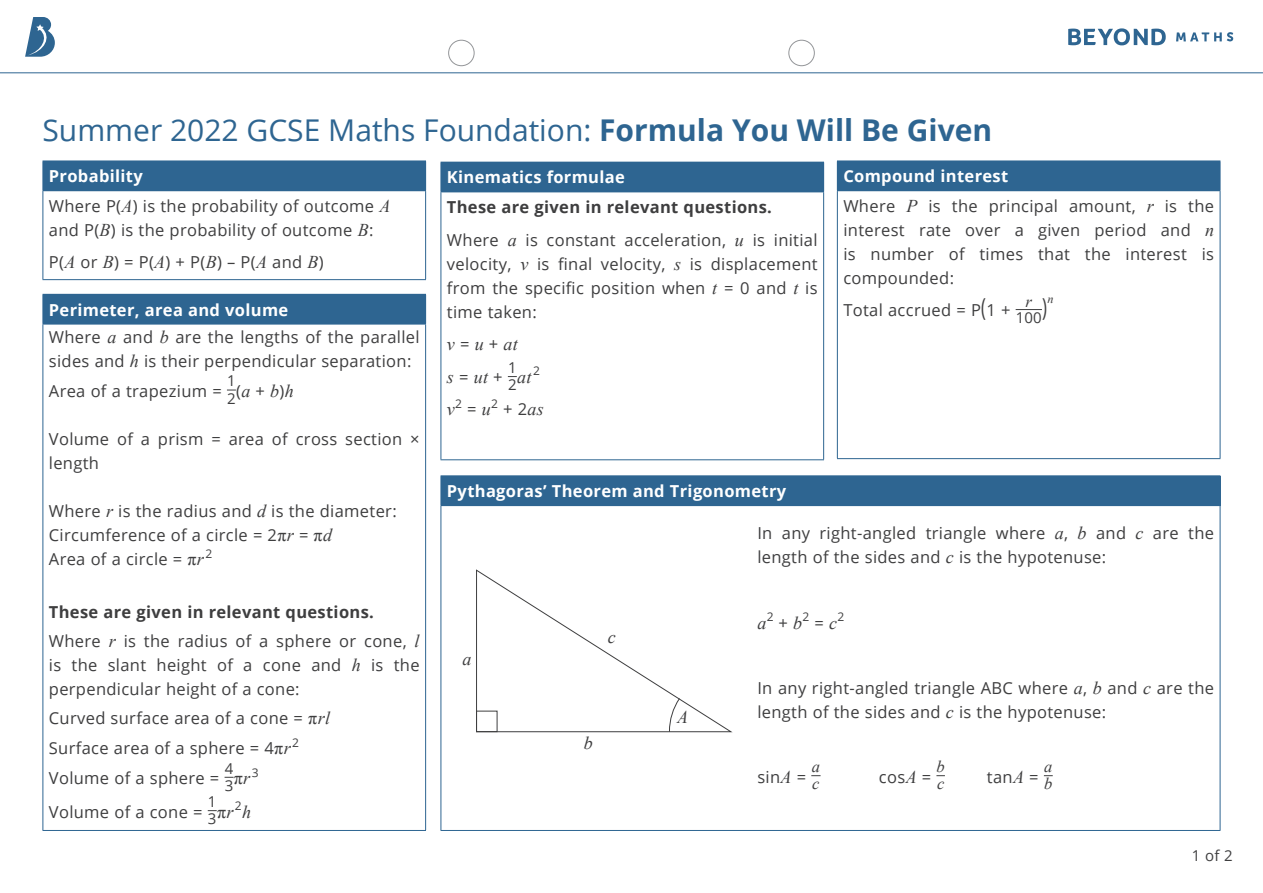
<style>
.page{position:relative;width:1263px;height:893px;background:#fff}
.page>*{position:absolute;margin:0;border:0;box-sizing:border-box;transform-origin:0 0}
.Page_Title{font:30px "Open Sans";color:#2e6591}
.t1{font:24.75px "Open Sans";color:#3e3e3f;scale:.67 1}
.t2{font:italic 18px "Times New Roman";letter-spacing:.02em;color:#3e3e3f}
.t3{font:18px "Times New Roman";color:#3e3e3f}
.t4{font:16.5px/24px "Open Sans";letter-spacing:.02em;color:#3e3e3f}
.t5{font:700 16.5px "Open Sans";letter-spacing:.02em;color:#fff}
.t6{font:700 16.5px "Open Sans";letter-spacing:.02em;color:#3e3e3f}
.Normal_Fractions_Rul{font:italic 16.5px "Times New Roman";color:#3e3e3f}
.Normal_Fractions__bo{font:italic 16.5px "Times New Roman";color:#3e3e3f}
.Normal_Fractions__bo-2{font:15px "Open Sans";color:#3e3e3f}
.Normal_Fractions_Rul-2{font:15px "Open Sans";color:#3e3e3f}
.t7{font:italic 12.3px "Times New Roman";color:#3e3e3f}
.s1{font-weight:700}
.s2{font-family:"Times New Roman";font-style:italic;font-size:18px}
.s3{font-size:24.75px}
.s4{font-family:"Open Sans";font-style:normal;font-size:16.5px}
.s5{font-family:"Times New Roman";font-size:18px}
.s6{font-style:italic}
.s7{font-style:normal}
</style>
<div class="page">
<div style="left:43px;top:161px;width:383px;height:30px;background:#2e6591"></div>
<hr style="left:43px;top:191px;width:1px;height:88px;background:#2e6591">
<hr style="left:425px;top:191px;width:1px;height:88px;background:#2e6591">
<hr style="left:43px;top:279px;width:383px;height:1px;background:#2e6591">
<div style="left:837px;top:161px;width:383px;height:30px;background:#2e6591"></div>
<svg style="left:1220px;top:161px;width:1px;height:29px"></svg>
<hr style="left:837px;top:191px;width:1px;height:267px;background:#2e6591">
<hr style="left:1220px;top:191px;width:1px;height:267px;background:#2e6591">
<hr style="left:837px;top:458px;width:383px;height:1px;background:#2e6591">
<svg style="left:1016px;top:309px;width:26px;height:1px"></svg>
<div style="left:441px;top:162px;width:383px;height:30px;background:#2e6591"></div>
<hr style="left:440px;top:162px;width:384px;height:1px;background:#2e6591">
<svg style="left:440px;top:163px;width:1px;height:29px"></svg>
<hr style="left:440px;top:192px;width:384px;height:1px;background:#2e6591">
<hr style="left:440px;top:192px;width:1px;height:267px;background:#2e6591">
<hr style="left:823px;top:192px;width:1px;height:267px;background:#2e6591">
<hr style="left:440px;top:459px;width:384px;height:1px;background:#2e6591">
<div style="left:43px;top:294px;width:383px;height:30px;background:#2e6591"></div>
<hr style="left:43px;top:324px;width:383px;height:1px;background:#2e6591">
<hr style="left:43px;top:324px;width:1px;height:506px;background:#2e6591">
<hr style="left:425px;top:324px;width:1px;height:506px;background:#2e6591">
<hr style="left:43px;top:830px;width:383px;height:1px;background:#2e6591">
<div style="left:441px;top:476px;width:779px;height:30px;background:#2e6591"></div>
<hr style="left:440px;top:475px;width:780px;height:1px;background:#2e6591">
<svg style="left:440px;top:476px;width:1px;height:29px"></svg>
<svg style="left:1220px;top:476px;width:1px;height:29px"></svg>
<hr style="left:440px;top:505px;width:780px;height:1px;background:#2e6591">
<hr style="left:440px;top:506px;width:1px;height:324px;background:#2e6591">
<hr style="left:1220px;top:506px;width:1px;height:324px;background:#2e6591">
<hr style="left:440px;top:830px;width:780px;height:1px;background:#2e6591">
<svg style="left:476px;top:569px;width:256px;height:163px"></svg>
<svg style="left:25px;top:17px;width:1208px;height:40px"></svg>
<div style="left:788px;top:40px;width:27px;height:26px;border:1px solid #939598;border-radius:50%"></div>
<div style="left:448px;top:40px;width:26px;height:26px;border:1px solid #939598;border-radius:50%"></div>
<hr style="left:0;top:72px;width:1263px;height:1px;background:#2e6591">
<p class="Page_Title" style="left:43px;top:109px;width:951px">Summer 2022 GCSE Maths Foundation: <span class="s1">Formula You Will Be Given</span></p>
<p class="t5" style="left:49px;top:165px;width:95px">Probability</p>
<p class="t4" style="left:49px;top:193px;width:343px">Where P(<span class="s2">A</span>) is the probability of outcome <span class="s2">A </span>and P(<span class="s2">B</span>) is the probability of outcome <span class="s2">B</span>:</p>
<p class="t4" style="left:49px;top:250px;width:276px">P(<span class="s2">A</span> or <span class="s2">B</span>) = P(<span class="s2">A</span>) + P(<span class="s2">B</span>) – P(<span class="s2">A</span> and <span class="s2">B</span>)</p>
<p class="t5" style="left:843px;top:165px;width:166px">Compound interest</p>
<p class="t4" style="left:843px;top:193px;width:372px;text-align:justify">Where <span class="s2">P</span> is the principal amount, <span class="s2">r</span> is the interest rate over a given period and <span class="s2">n </span>is number of times that the interest is compounded:</p>
<p class="t4" style="left:843px;top:298px;width:169px">Total accrued = P<span class="s3">(</span>1 +</p>
<p class="Normal_Fractions_Rul" style="left:1025px;top:291px;width:8px">r</p>
<p class="t5" style="left:447px;top:166px;width:179px">Kinematics formulae</p>
<p class="t6" style="left:447px;top:195px;width:327px">These are given in relevant questions.</p>
<p class="t4" style="left:447px;top:227px;width:372px;text-align:justify">Where <span class="s2">a</span> is constant acceleration, <span class="s2">u</span> is initial velocity, <span class="s2">v</span> is final velocity, <span class="s2">s</span> is displacement from the specific position when <span class="s2">t</span> = 0 and <span class="s2">t</span> is time taken:</p>
<p class="t2" style="left:447px;top:332px;width:72px">v <span class="s4">=</span> u <span class="s4">+</span> at</p>
<p class="t2" style="left:447px;top:364px;width:57px">s <span class="s4">=</span> ut <span class="s4">+</span></p>
<p class="t1" style="left:1042px;top:290px;width:9px">)</p>
<p class="t7" style="left:1047px;top:291px;width:8px">n</p>
<p class="t5" style="left:49px;top:298px;width:241px">Perimeter, area and volume</p>
<p class="t4" style="left:49px;top:324px;width:372px">Where <span class="s2">a</span> and <span class="s2">b</span> are the lengths of the parallel sides and <span class="s2">h</span> is their perpendicular separation:</p>
<p class="t4" style="left:49px;top:379px;width:174px">Area of a trapezium =</p>
<p class="Normal_Fractions__bo-2" style="left:1016px;top:308px;width:27px">100</p>
<p class="Normal_Fractions_Rul-2" style="left:508px;top:357px;width:10px">1</p>
<p class="Normal_Fractions__bo-2" style="left:508px;top:375px;width:10px">2</p>
<p class="t2" style="left:517px;top:364px;width:25px">at<sup>2</sup></p>
<p class="t2" style="left:447px;top:397px;width:98px">v<sup>2</sup> <span class="s4">=</span> u<sup>2</sup> <span class="s4">+ 2</span>as</p>
<p class="Normal_Fractions_Rul-2" style="left:227px;top:371px;width:10px">1</p>
<p class="Normal_Fractions__bo-2" style="left:227px;top:388px;width:10px">2</p>
<p class="t4" style="left:236px;top:379px;width:59px">(<span class="s2">a</span> + <span class="s2">b</span>)<span class="s2">h</span></p>
<p class="t4" style="left:49px;top:427px;width:372px">Volume of a prism = area of cross section × length</p>
<p class="t4" style="left:49px;top:499px;width:349px">Where <span class="s2">r</span> is the radius and <span class="s2">d</span> is the diameter:</p>
<p class="t4" style="left:49px;top:523px;width:285px">Circumference of a circle = 2<span class="s5">π</span><span class="s2">r</span> = <span class="s5">π</span><span class="s2">d</span></p>
<p class="t4" style="left:49px;top:547px;width:165px">Area of a circle = <span class="s5">π</span><span class="s2">r</span><sup>2</sup></p>
<p class="t5" style="left:447px;top:479px;width:341px">Pythagoras’ Theorem and Trigonometry</p>
<p class="t4" style="left:757px;top:521px;width:458px">In any right-angled triangle where <span class="s2">a</span>, <span class="s2">b</span> and <span class="s2">c</span> are the length of the sides and <span class="s2">c</span> is the hypotenuse:</p>
<p class="t6" style="left:49px;top:601px;width:327px">These are given in relevant questions.</p>
<p class="t4" style="left:49px;top:629px;width:372px;text-align:justify">Where <span class="s2">r</span> is the radius of a sphere or cone, <span class="s2">l </span>is the slant height of a cone and <span class="s2">h</span> is the perpendicular height of a cone:</p>
<p class="t4" style="left:49px;top:706px;width:283px">Curved surface area of a cone = <span class="s5">π</span><span class="s2">rl</span></p>
<p class="t4" style="left:49px;top:736px;width:252px">Surface area of a sphere = 4<span class="s5">π</span><span class="s2">r</span><sup>2</sup></p>
<p class="t4" style="left:49px;top:766px;width:172px">Volume of a sphere =</p>
<p class="Normal_Fractions_Rul-2" style="left:225px;top:758px;width:10px">4</p>
<p class="Normal_Fractions__bo-2" style="left:225px;top:775px;width:10px">3</p>
<p class="t3" style="left:234px;top:766px;width:26px">π<span class="s6">r</span><sup>3</sup></p>
<p class="Normal_Fractions_Rul-2" style="left:208px;top:791px;width:10px">1</p>
<p class="Normal_Fractions__bo-2" style="left:208px;top:809px;width:10px">3</p>
<p class="t2" style="left:217px;top:799px;width:35px"><span class="s7">π</span>r<sup>2</sup>h</p>
<p class="t4" style="left:49px;top:799px;width:155px">Volume of a cone =</p>
<p class="t2" style="left:462px;top:646px;width:10px">a</p>
<p class="t2" style="left:608px;top:624px;width:9px">c</p>
<p class="t2" style="left:584px;top:730px;width:10px">b</p>
<p class="t2" style="left:677px;top:705px;width:12px">A</p>
<p class="t2" style="left:757px;top:610px;width:88px">a<sup>2</sup> <span class="s4">+</span> b<sup>2</sup> <span class="s4">=</span> c<sup>2</sup></p>
<p class="t4" style="left:757px;top:675px;width:458px">In any right-angled triangle ABC where <span class="s2">a</span>, <span class="s2">b</span> and <span class="s2">c</span> are the length of the sides and <span class="s2">c</span> is the hypotenuse:</p>
<p class="Normal_Fractions_Rul" style="left:812px;top:755px;width:10px">a</p>
<p class="Normal_Fractions__bo" style="left:812px;top:773px;width:9px">c</p>
<p class="t4" style="left:757px;top:764px;width:50px">sin<span class="s2">A</span> =</p>
<p class="Normal_Fractions_Rul" style="left:936px;top:755px;width:10px">b</p>
<p class="Normal_Fractions__bo" style="left:937px;top:773px;width:9px">c</p>
<p class="t4" style="left:879px;top:764px;width:54px">cos<span class="s2">A</span> =</p>
<p class="Normal_Fractions_Rul" style="left:1044px;top:755px;width:10px">a</p>
<p class="Normal_Fractions__bo" style="left:1044px;top:773px;width:10px">b</p>
<p class="t4" style="left:987px;top:764px;width:53px">tan<span class="s2">A</span> =</p>
<p class="Normal_Fractions__bo-2" style="left:1192px;top:845px;width:42px">1 of 2</p>
</div>
